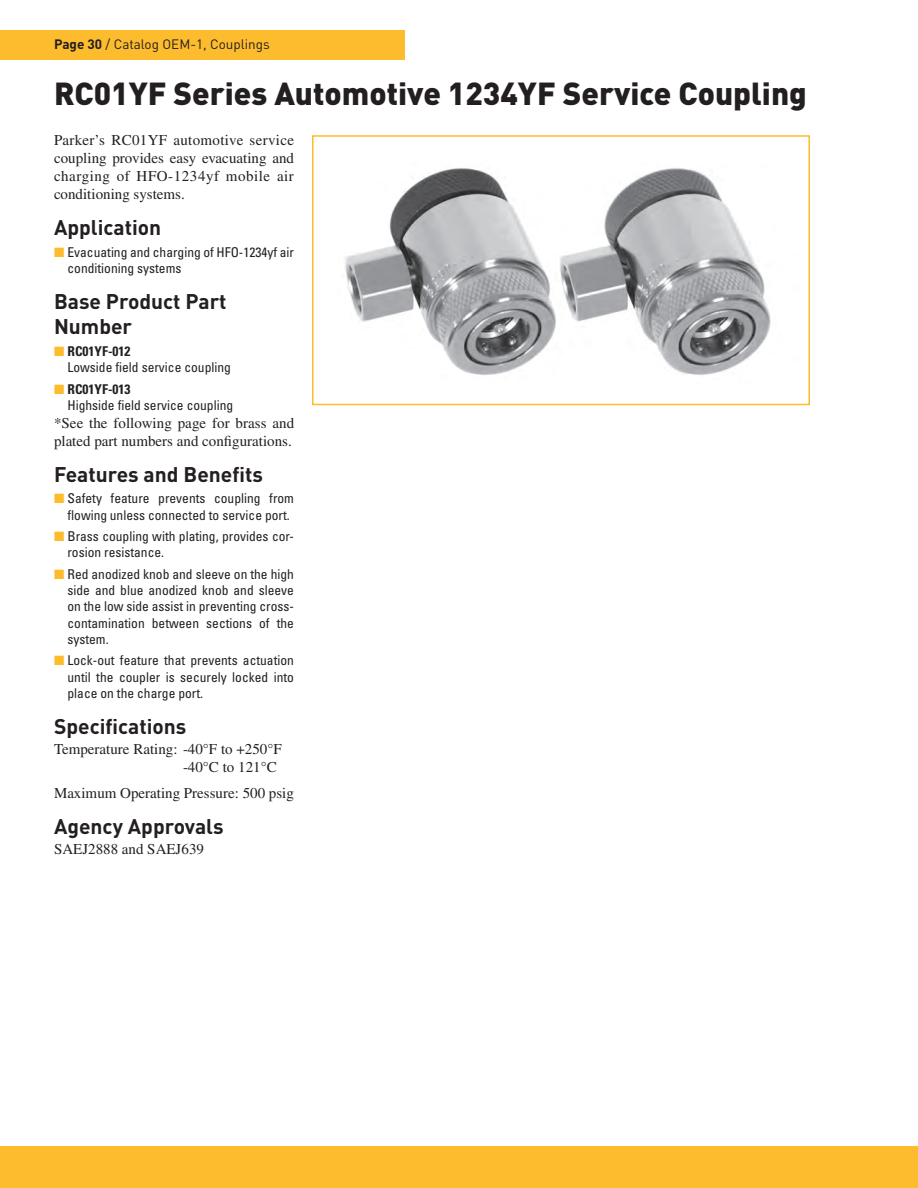
<style>
.page{position:relative;width:918px;height:1188px;background:#fff}
.page>*{position:absolute;margin:0;border:0;box-sizing:border-box;transform-origin:0 0}
.t1{font:900 31.5px "DINOT";color:#231f20}
.t2{font:700 21px/25.2px "DINOT";color:#231f20}
.t3{font:15px/18px "Times LT Std";color:#231f20}
.t4{font:condensed 13.5px/16.2px "Univers LT Std";color:#231f20}
.t5{font:13.5px "DINOT";color:#231f20}
.t6{font:13.5px "Zapf Dingbats ITC";color:#fdbb2e}
.s1{font-weight:700}
.s2{color:#fdbb2e}
</style>
<div class="page">
<div style="left:0;top:1146px;width:918px;height:42px;background:#fdbb2e"></div>
<div style="left:0;top:30px;width:405px;height:30px;background:#fdbb2e"></div>
<div style="left:312px;top:135px;width:498px;height:270px;border:2px solid #fdbb2e"></div>
<img style="left:345px;top:168px;width:426px;height:207px">
<p class="t5" style="left:54px;top:35px;width:217px"><span class="s1">Page 30</span> / Catalog OEM-1, Couplings</p>
<h1 class="t1" style="left:54px;top:72px;width:754px">RC01YF Series Automotive 1234YF Service Coupling</h1>
<p class="t3" style="left:54px;top:131px;width:242px;text-align:justify">Parker’s RC01YF automotive service coupling provides easy evacuating and charging of HFO-1234yf mobile air conditioning systems.</p>
<h2 class="t2" style="left:54px;top:214px;width:109px">Application</h2>
<p class="t6" style="left:64px;top:246px;width:5px">■</p>
<p class="t4" style="left:68px;top:244px;width:228px;text-indent:-14px"><span class="s2">■</span> Evacuating and charging of HFO-1234yf air conditioning systems</p>
<h2 class="t2" style="left:54px;top:288px;width:174px">Base Product Part<br>Number</h2>
<p class="t6" style="left:64px;top:345px;width:5px">■</p>
<p class="t4" style="left:68px;top:343px;width:165px;text-indent:-13px"><span class="s2">■</span> <span class="s1">RC01YF-012<br></span>Lowside field service coupling</p>
<p class="t6" style="left:64px;top:383px;width:5px">■</p>
<p class="t4" style="left:68px;top:381px;width:167px;text-indent:-13px"><span class="s2">■</span> <span class="s1">RC01YF-013<br></span>Highside field service coupling</p>
<p class="t3" style="left:54px;top:414px;width:242px">*See the following page for brass and plated part numbers and configurations.</p>
<h2 class="t2" style="left:54px;top:461px;width:210px">Features and Benefits</h2>
<p class="t4" style="left:68px;top:490px;width:228px;text-indent:-14px"><span class="s2">■</span> Safety feature prevents coupling from flowing unless connected to service port.</p>
<p class="t4" style="left:68px;top:528px;width:228px;text-indent:-14px"><span class="s2">■</span> Brass coupling with plating, provides cor&shy;rosion resistance.</p>
<p class="t4" style="left:68px;top:566px;width:228px;text-align:justify;text-indent:-14px"><span class="s2">■</span> Red anodized knob and sleeve on the high side and blue anodized knob and sleeve on the low side assist in preventing cross&shy;contamination between sections of the system.</p>
<p class="t4" style="left:68px;top:652px;width:228px;text-align:justify;text-indent:-14px"><span class="s2">■</span> Lock-out feature that prevents actuation until the coupler is securely locked into place on the charge port.</p>
<h2 class="t2" style="left:54px;top:713px;width:134px">Specifications</h2>
<p class="t3" style="left:183px;top:740px;width:100px;text-indent:-129px">Temperature Rating: -40°F to +250°F -40°C to 121°C</p>
<p class="t3" style="left:54px;top:783px;width:241px">Maximum Operating Pressure: 500 psig</p>
<h2 class="t2" style="left:54px;top:813px;width:171px">Agency Approvals</h2>
<p class="t3" style="left:54px;top:840px;width:151px">SAEJ2888 and SAEJ639</p>
</div>
